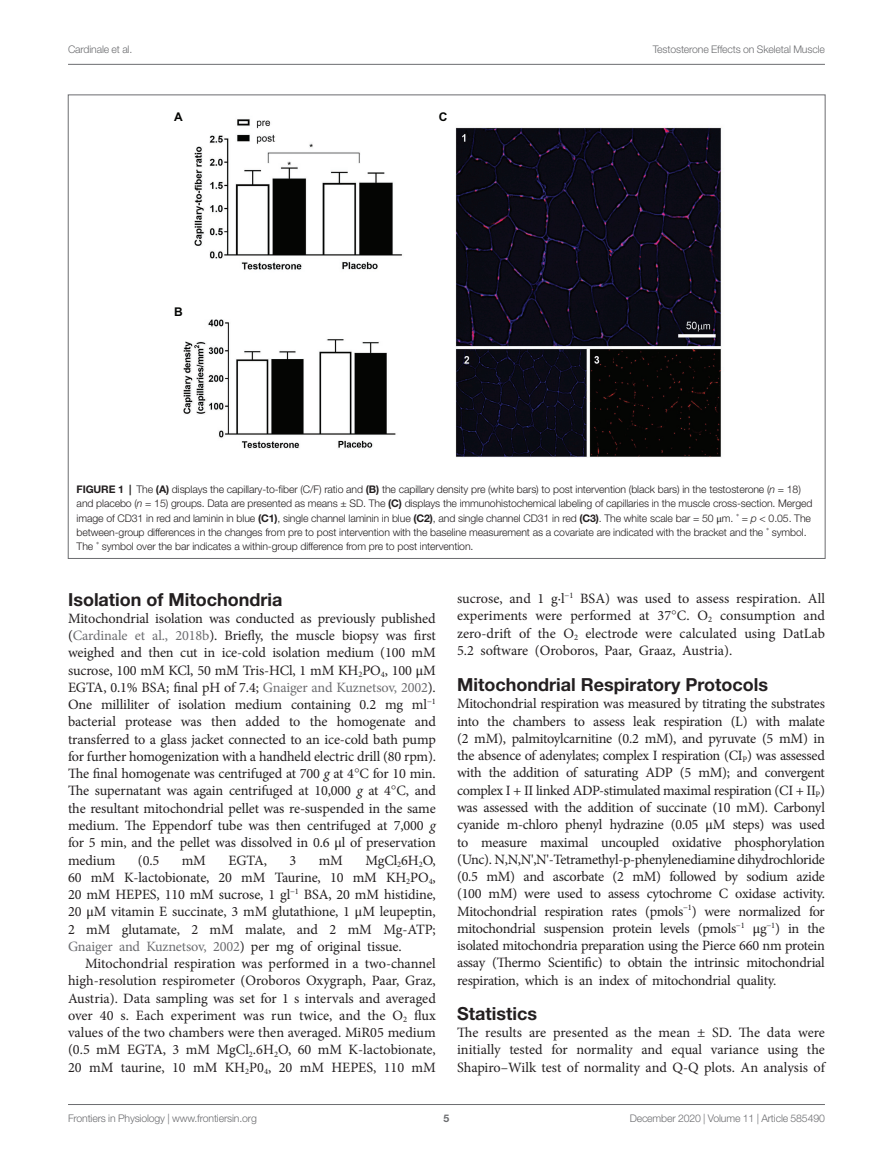
<style>
.page{position:relative;width:893px;height:1170px;background:#fff}
.page>*{position:absolute;margin:0;border:0;box-sizing:border-box;transform-origin:0 0}
.HEAD_2{font:700 18px "Helvetica Neue LT Std";color:#231f20}
.TEXT_FLUSH{font:14.25px/17.2px "Minion Pro";letter-spacing:-.01em;color:#231f20;text-align:justify}
.TEXT{font:14.25px/17.2px "Minion Pro";color:#231f20;text-align:justify}
.t1{font:700 12px "Arial";color:#040503}
.FIG_LEG{font:300 10.5px/14.2px "Helvetica Neue LT Std";letter-spacing:-.01em;color:#231f20}
.t2{font:300 10.5px "Helvetica Neue LT Std";letter-spacing:-.015em;color:#6c6d70}
.t3{font:700 10.5px "Helvetica Neue LT Std";color:#6c6d70}
.s1{font-weight:700}
.s2{font-style:italic}
.s3{font-family:"STIX General";font-weight:400}
.s4{color:#6c6d70}
.s5{font-family:"STIX General"}
</style>
<div class="page">
<hr style="left:68px;top:64px;width:757px;height:1px;background:#6c6d70">
<hr style="left:68px;top:1104px;width:757px;height:1px;background:#6c6d70">
<img style="left:183px;top:119px;width:539px;height:339px">
<p class="t2" style="left:68px;top:42px;width:66px">Cardinale et al.</p>
<p class="t2" style="left:653px;top:42px;width:174px">Testosterone Effects on Skeletal Muscle</p>
<p class="t1" style="left:174px;top:109px;width:10px">A</p>
<p class="t1" style="left:439px;top:109px;width:10px">C</p>
<p class="t1" style="left:174px;top:304px;width:10px">B</p>
<p class="FIG_LEG" style="left:77px;top:482px;width:737px"><span class="s1">FIGURE 1 |</span> The <span class="s1">(A)</span> displays the capillary-to-fiber (C/F) ratio and <span class="s1">(B)</span> the capillary density pre (white bars) to post intervention (black bars) in the testosterone (<span class="s2">n</span> = 18) and placebo (<span class="s2">n</span> = 15) groups. Data are presented as means ± SD. The <span class="s1">(C)</span> displays the immunohistochemical labeling of capillaries in the muscle cross-section. Merged image of CD31 in red and laminin in blue <span class="s1">(C1)</span>, single channel laminin in blue <span class="s1">(C2)</span>, and single channel CD31 in red <span class="s1">(C3)</span>. The white scale bar = 50 <span class="s3">μ</span>m. <sup>*</sup> = <span class="s2">p</span> &lt; 0.05. The between-group differences in the changes from pre to post intervention with the baseline measurement as a covariate are indicated with the bracket and the <sup>*</sup> symbol.<br>The <sup>*</sup> symbol over the bar indicates a within-group difference from pre to post intervention.</p>
<p class="HEAD_2" style="left:68px;top:588px;width:216px">Isolation of Mitochondria</p>
<p class="TEXT_FLUSH" style="left:68px;top:609px;width:369px">Mitochondrial isolation was conducted as previously published (<span class="s4">Cardinale et al., 2018b</span>). Briefly, the muscle biopsy was first weighed and then cut in ice-cold isolation medium (100 mM sucrose, 100 mM KCl, 50 mM Tris-HCl, 1 mM KH<sub>2</sub>PO<sub>4</sub>, 100 <span class="s5">μ</span>M EGTA, 0.1% BSA; final pH of 7.4; <span class="s4">Gnaiger and Kuznetsov, 2002</span>).<br>One milliliter of isolation medium containing 0.2 mg ml<sup>−1 </sup>bacterial protease was then added to the homogenate and transferred to a glass jacket connected to an ice-cold bath pump for further homogenization with a handheld electric drill (80 rpm).<br>The final homogenate was centrifuged at 700 <span class="s2">g</span> at 4<span class="s5">°</span>C for 10 min.<br>The supernatant was again centrifuged at 10,000 <span class="s2">g</span> at 4<span class="s5">°</span>C, and the resultant mitochondrial pellet was re-suspended in the same medium. The Eppendorf tube was then centrifuged at 7,000 <span class="s2">g </span>for 5 min, and the pellet was dissolved in 0.6 <span class="s5">μ</span>l of preservation medium</p>
<p class="TEXT_FLUSH" style="left:68px;top:851px;width:369px;text-indent:297px">MgCl<sub>2</sub>6H<sub>2</sub>O, 60 mM K-lactobionate, 20 mM Taurine, 10 mM KH<sub>2</sub>PO<sub>4</sub>, 20 mM HEPES, 110 mM sucrose, 1 gl<sup>−1</sup> BSA, 20 mM histidine, 20 <span class="s5">μ</span>M vitamin E succinate, 3 mM glutathione, 1 <span class="s5">μ</span>M leupeptin, 2 mM glutamate, 2 mM malate, and 2 mM Mg-ATP; <span class="s4">Gnaiger and Kuznetsov, 2002</span>) per mg of original tissue.</p>
<p class="TEXT" style="left:68px;top:954px;width:369px;text-indent:17px">Mitochondrial respiration was performed in a two-channel high-resolution respirometer (Oroboros Oxygraph, Paar, Graz, Austria). Data sampling was set for 1 s intervals and averaged over 40 s. Each experiment was run twice, and the O<sub>2</sub> flux values of the two chambers were then averaged. MiR05 medium (0.5 mM EGTA, 3 mM MgCl<sub>2</sub>.6H<sub>2</sub>O, 60 mM K-lactobionate, 20 mM taurine, 10 mM KH<sub>2</sub>P0<sub>4</sub>, 20 mM HEPES, 110 mM</p>
<p class="TEXT_FLUSH" style="left:138px;top:851px;width:23px">(0.5</p>
<p class="TEXT_FLUSH" style="left:182px;top:851px;width:26px">mM</p>
<p class="TEXT_FLUSH" style="left:228px;top:851px;width:40px">EGTA,</p>
<p class="TEXT_FLUSH" style="left:289px;top:851px;width:8px">3</p>
<p class="TEXT_FLUSH" style="left:319px;top:851px;width:26px">mM</p>
<p class="TEXT" style="left:457px;top:590px;width:369px">sucrose, and 1 g·l<sup>−1</sup> BSA) was used to assess respiration. All experiments were performed at 37<span class="s5">°</span>C. O<sub>2</sub> consumption and zero-drift of the O<sub>2</sub> electrode were calculated using DatLab 5.2 software (Oroboros, Paar, Graaz, Austria).</p>
<p class="HEAD_2" style="left:457px;top:673px;width:312px">Mitochondrial Respiratory Protocols</p>
<p class="TEXT_FLUSH" style="left:457px;top:695px;width:369px">Mitochondrial respiration was measured by titrating the substrates into the chambers to assess leak respiration (L) with malate (2 mM), palmitoylcarnitine (0.2 mM), and pyruvate (5 mM) in the absence of adenylates; complex I respiration (CI<sub>P</sub>) was assessed with the addition of saturating ADP (5 mM); and convergent complex I + II linked ADP-stimulated maximal respiration (CI + II<sub>P</sub>) was assessed with the addition of succinate (10 mM). Carbonyl cyanide m-chloro phenyl hydrazine (0.05 <span class="s5">μ</span>M steps) was used to measure maximal uncoupled oxidative phosphorylation (Unc). N,N,N<span class="s5">'</span>,N<span class="s5">'</span>-Tetramethyl-p-phenylenediamine dihydrochloride (0.5 mM) and ascorbate (2 mM) followed by sodium azide (100 mM) were used to assess cytochrome C oxidase activity.<br>Mitochondrial respiration rates (pmols<sup>−1</sup>) were normalized for mitochondrial suspension protein levels (pmols<sup>−1</sup> <span class="s5">μ</span>g<sup>−1</sup>) in the isolated mitochondria preparation using the Pierce 660 nm protein assay (Thermo Scientific) to obtain the intrinsic mitochondrial respiration, which is an index of mitochondrial quality.</p>
<p class="HEAD_2" style="left:457px;top:1002px;width:81px">Statistics</p>
<p class="TEXT_FLUSH" style="left:457px;top:1023px;width:369px">The results are presented as the mean ± SD. The data were initially tested for normality and equal variance using the Shapiro–Wilk test of normality and Q-Q plots. An analysis of</p>
<p class="t2" style="left:68px;top:1111px;width:190px">Frontiers in Physiology | www.frontiersin.org</p>
<p class="t3" style="left:444px;top:1111px;width:7px">5</p>
<p class="t2" style="left:630px;top:1111px;width:197px">December 2020 | Volume 11 | Article 585490</p>
</div>
